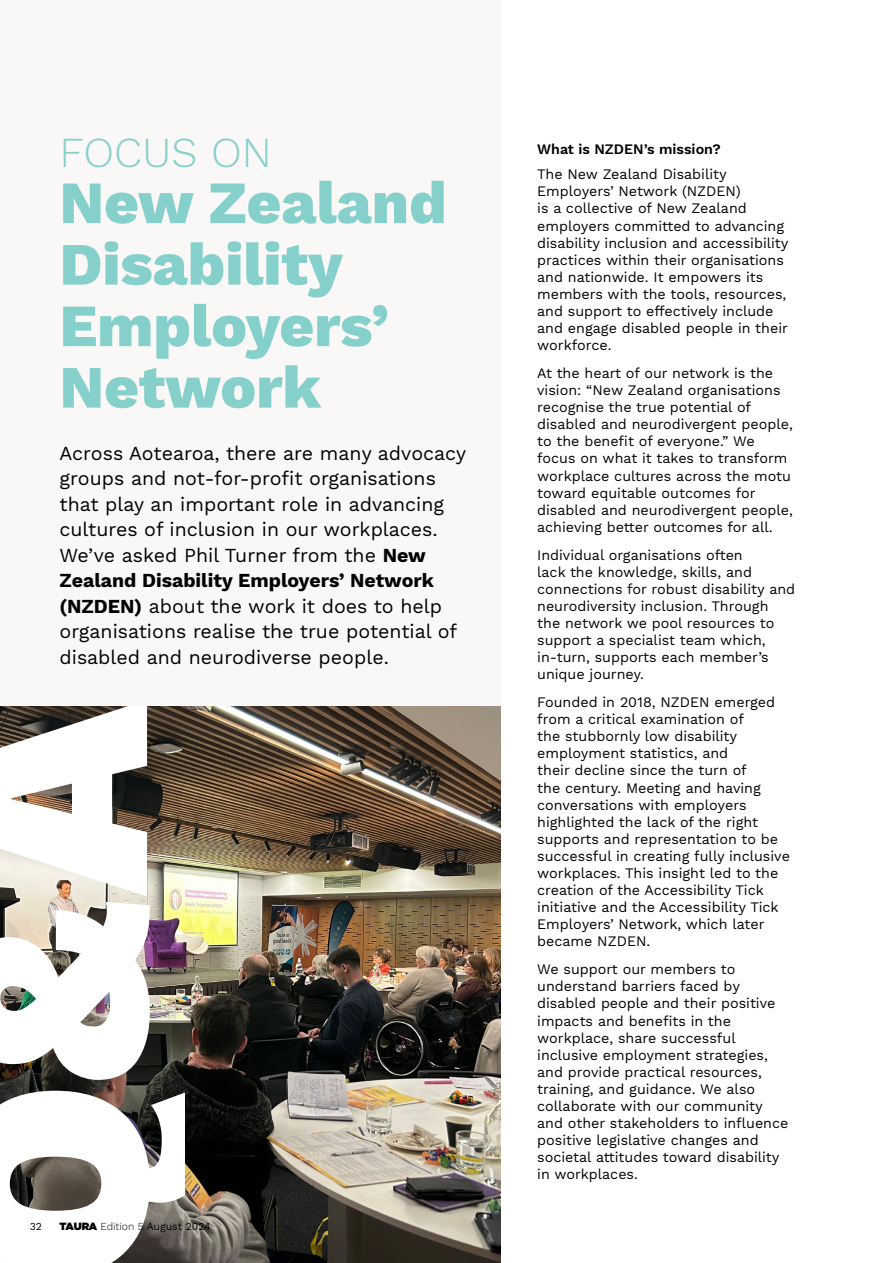
<style>
.page{position:relative;width:893px;height:1263px;background:#fff}
.page>*{position:absolute;margin:0;border:0;box-sizing:border-box;transform-origin:0 0}
.t1{font:800 60px/61.5px "Work Sans";color:#86d0cc}
.t2{font:300 42px "Work Sans";color:#86d0cc}
.t3{font:19.5px/25.5px "Work Sans";color:#000}
.t4{font:14.25px/17.1px "Work Sans";color:#000}
.t5{font:600 14.25px "Work Sans";color:#000}
.t6{font:10.5px "Work Sans";color:#000}
.s1{font-weight:700}
.s2{font-family:"Gotham";font-weight:900}
.s3{font-weight:300}
</style>
<div class="page">
<div style="left:0;top:0;width:501px;height:1263px;background:#f9f8f6"></div>
<img style="left:185px;top:706px;width:316px;height:557px">
<svg style="left:0;top:706px;width:185px;height:557px;fill:#fff"></svg>
<h2 class="t2" style="left:60px;top:128px;width:214px">FOCUS ON</h2>
<h1 class="t1" style="left:60px;top:175px;width:389px">New Zealand<br>Disability<br>Employers’<br>Network</h1>
<p class="t3" style="left:60px;top:441px;width:408px">Across Aotearoa, there are many advocacy groups and not-for-profit organisations that play an important role in advancing cultures of inclusion in our workplaces.<br>We’ve asked Phil Turner from the <span class="s1">New Zealand Disability Employers’ Network (NZDEN)</span> about the work it does to help organisations realise the true potential of disabled and neurodiverse people.</p>
<p class="t6" style="left:30px;top:1220px;width:14px">32</p>
<p class="t6" style="left:60px;top:1220px;width:153px"><span class="s2">TAURA</span> <span class="s3">Edition 5</span> August 2024</p>
<p class="t5" style="left:537px;top:140px;width:185px">What is NZDEN’s mission?</p>
<p class="t4" style="left:537px;top:166px;width:253px">The New Zealand Disability<br>Employers’ Network (NZDEN)<br>is a collective of New Zealand employers committed to advancing disability inclusion and accessibility practices within their organisations and nationwide. It empowers its members with the tools, resources, and support to effectively include and engage disabled people in their workforce.</p>
<p class="t4" style="left:537px;top:365px;width:257px">At the heart of our network is the vision: “New Zealand organisations recognise the true potential of disabled and neurodivergent people, to the benefit of everyone.” We focus on what it takes to transform workplace cultures across the motu toward equitable outcomes for disabled and neurodivergent people, achieving better outcomes for all.</p>
<p class="t4" style="left:537px;top:547px;width:259px">Individual organisations often<br>lack the knowledge, skills, and connections for robust disability and neurodiversity inclusion. Through<br>the network we pool resources to support a specialist team which, in-turn, supports each member’s unique journey.</p>
<p class="t4" style="left:537px;top:694px;width:254px">Founded in 2018, NZDEN emerged from a critical examination of<br>the stubbornly low disability employment statistics, and<br>their decline since the turn of<br>the century. Meeting and having conversations with employers highlighted the lack of the right supports and representation to be successful in creating fully inclusive workplaces. This insight led to the creation of the Accessibility Tick initiative and the Accessibility Tick<br>Employers’ Network, which later became NZDEN.</p>
<p class="t4" style="left:537px;top:961px;width:253px">We support our members to understand barriers faced by disabled people and their positive impacts and benefits in the workplace, share successful inclusive employment strategies, and provide practical resources, training, and guidance. We also collaborate with our community and other stakeholders to influence positive legislative changes and societal attitudes toward disability in workplaces.</p>
</div>
